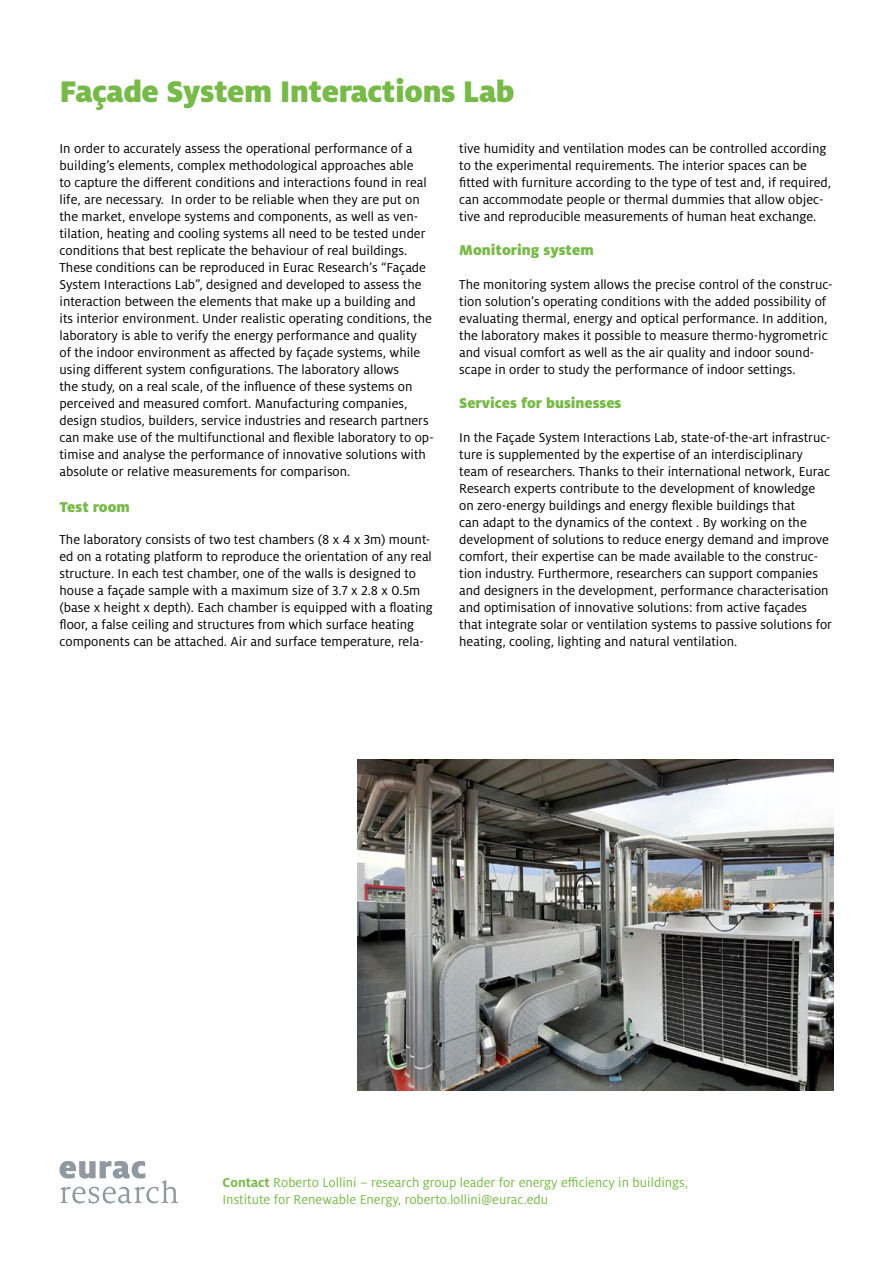
<style>
.page{position:relative;width:893px;height:1263px;background:#fff}
.page>*{position:absolute;margin:0;border:0;box-sizing:border-box;transform-origin:0 0}
.t1{font:900 33px "Milo Pro";letter-spacing:-.015em;color:#78ba49}
.t2{font:900 15.75px "Milo Pro";letter-spacing:-.005em;color:#78ba49}
.t3{font:14.25px/17px "Milo Pro";color:#000}
.t4{font:14.25px/17px "Milo Pro";color:#78ba49}
.s1{font-weight:700}
</style>
<div class="page">
<svg style="left:60px;top:1161px;width:118px;height:42px"></svg>
<img style="left:357px;top:759px;width:476px;height:331px">
<h1 class="t1" style="left:60px;top:72px;width:457px">Façade System Interactions Lab</h1>
<p class="t3" style="left:60px;top:140px;width:376px">In order to accurately assess the operational performance of a building’s elements, complex methodological approaches able<br>to capture the different conditions and interactions found in real life, are necessary. In order to be reliable when they are put on the market, envelope systems and components, as well as ven&shy;tilation, heating and cooling systems all need to be tested under conditions that best replicate the behaviour of real buildings.<br>These conditions can be reproduced in Eurac Research’s “Façade System Interactions Lab”, designed and developed to assess the interaction between the elements that make up a building and<br>its interior environment. Under realistic operating conditions, the laboratory is able to verify the energy performance and quality<br>of the indoor environment as affected by façade systems, while using different system configurations. The laboratory allows<br>the study, on a real scale, of the influence of these systems on perceived and measured comfort. Manufacturing companies, design studios, builders, service industries and research partners can make use of the multifunctional and flexible laboratory to op&shy;timise and analyse the performance of innovative solutions with absolute or relative measurements for comparison.</p>
<p class="t2" style="left:60px;top:498px;width:72px">Test room</p>
<p class="t3" style="left:60px;top:531px;width:375px">The laboratory consists of two test chambers (8 x 4 x 3m) mount&shy;ed on a rotating platform to reproduce the orientation of any real structure. In each test chamber, one of the walls is designed to house a façade sample with a maximum size of 3.7 x 2.8 x 0.5m (base x height x depth). Each chamber is equipped with a floating floor, a false ceiling and structures from which surface heating components can be attached. Air and surface temperature, rela-</p>
<p class="t3" style="left:459px;top:140px;width:373px">tive humidity and ventilation modes can be controlled according to the experimental requirements. The interior spaces can be fitted with furniture according to the type of test and, if required, can accommodate people or thermal dummies that allow objec&shy;tive and reproducible measurements of human heat exchange.</p>
<p class="t2" style="left:459px;top:241px;width:136px">Monitoring system</p>
<p class="t3" style="left:459px;top:276px;width:375px">The monitoring system allows the precise control of the construc&shy;tion solution’s operating conditions with the added possibility of evaluating thermal, energy and optical performance. In addition, the laboratory makes it possible to measure thermo-hygrometric and visual comfort as well as the air quality and indoor sound&shy;scape in order to study the performance of indoor settings.</p>
<p class="t2" style="left:459px;top:394px;width:164px">Services for businesses</p>
<p class="t3" style="left:459px;top:429px;width:374px">In the Façade System Interactions Lab, state-of-the-art infrastruc&shy;ture is supplemented by the expertise of an interdisciplinary team of researchers. Thanks to their international network, Eurac Research experts contribute to the development of knowledge on zero-energy buildings and energy flexible buildings that<br>can adapt to the dynamics of the context . By working on the development of solutions to reduce energy demand and improve comfort, their expertise can be made available to the construc&shy;tion industry. Furthermore, researchers can support companies and designers in the development, performance characterisation and optimisation of innovative solutions: from active façades that integrate solar or ventilation systems to passive solutions for heating, cooling, lighting and natural ventilation.</p>
<p class="t4" style="left:223px;top:1174px;width:467px"><span class="s1">Contact</span> Roberto Lollini – research group leader for energy efficiency in buildings,<br>Institute for Renewable Energy, roberto.lollini@eurac.edu</p>
</div>
